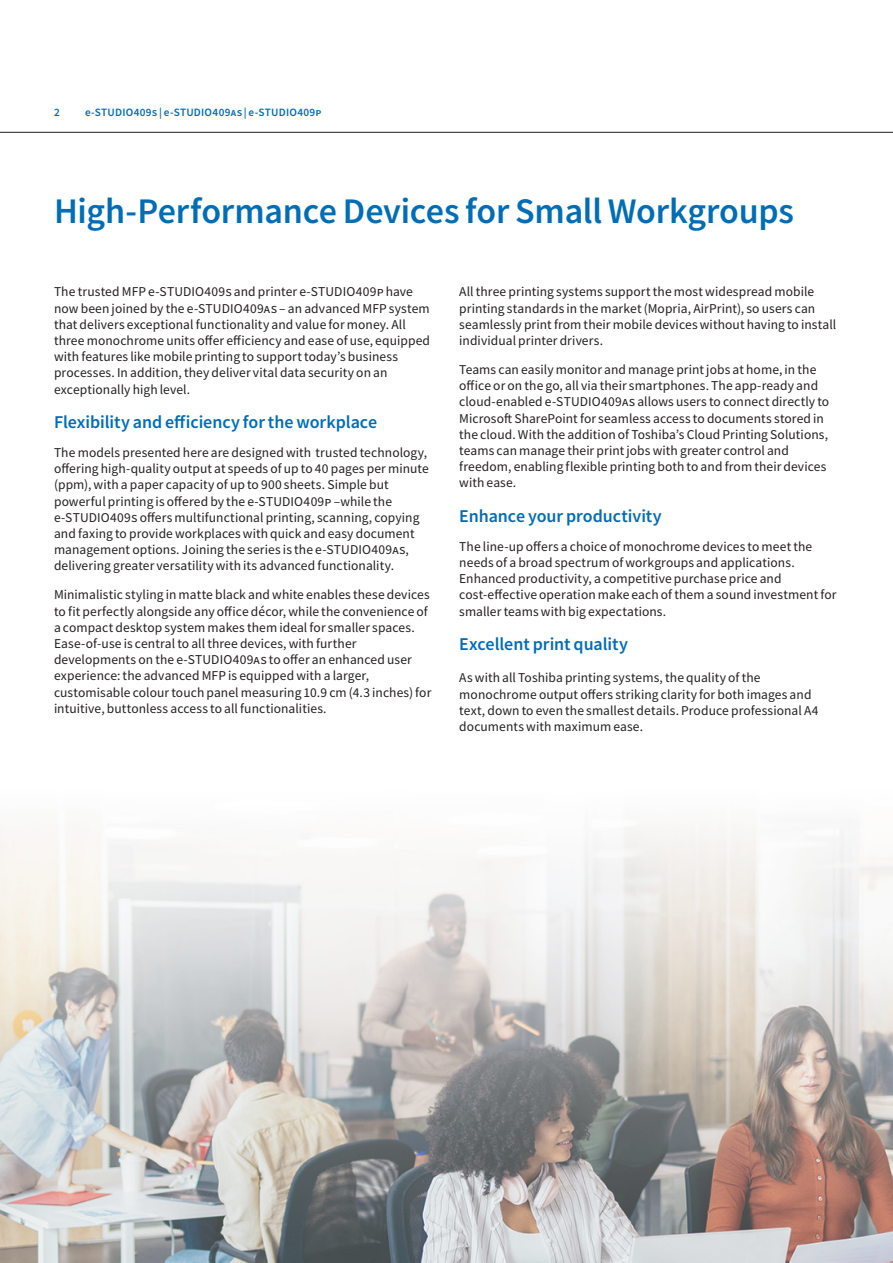
<style>
.page{position:relative;width:893px;height:1263px;background:#fff}
.page>*{position:absolute;margin:0;border:0;box-sizing:border-box;transform-origin:0 0}
.Headline_24pt{font:500 36px "Toshiba Sans";letter-spacing:-.01em;color:#006db7}
.Continuous_text_9pt{font:500 18px "Toshiba Sans";letter-spacing:-.005em;color:#006db7}
.Subheadline_12pt{font:500 18px "Toshiba Sans";letter-spacing:-.005em;color:#006db7}
.Continuous_text_9pt-2{font:13.5px/16.2px "Toshiba Sans";letter-spacing:.01em;color:#231f20}
.Subheadline_12pt-2{font:13.5px/16.2px "Toshiba Sans";letter-spacing:.005em;color:#231f20}
.t1{font:500 11.25px "Toshiba Sans";letter-spacing:.025em;color:#006db7}
</style>
<div class="page">
<hr style="left:0;top:132px;width:893px;height:1px;background:#231f20">
<img style="left:0;top:825px;width:893px;height:438px">
<p class="t1" style="left:54px;top:104px;width:7px">2</p>
<p class="t1" style="left:85px;top:104px;width:238px">e-STUDIO409s | e-STUDIO409as | e-STUDIO409p</p>
<p class="Headline_24pt" style="left:54px;top:187px;width:742px">High-Performance Devices for Small Workgroups</p>
<p class="Continuous_text_9pt-2" style="left:54px;top:284px;width:378px">The trusted MFP e-STUDIO409s and printer e-STUDIO409p have now been joined by the e-STUDIO409as – an advanced MFP system that delivers exceptional functionality and value for money. All three monochrome units offer efficiency and ease of use, equipped with features like mobile printing to support today’s business processes. In addition, they deliver vital data security on an exceptionally high level.</p>
<p class="Continuous_text_9pt" style="left:54px;top:410px;width:325px">Flexibility and efficiency for the workplace</p>
<p class="Continuous_text_9pt-2" style="left:54px;top:444px;width:376px">The models presented here are designed with trusted technology, offering high-quality output at speeds of up to 40 pages per minute (ppm), with a paper capacity of up to 900 sheets. Simple but powerful printing is offered by the e-STUDIO409p –while the e-STUDIO409s offers multifunctional printing, scanning, copying and faxing to provide workplaces with quick and easy document management options. Joining the series is the e-STUDIO409as, delivering greater versatility with its advanced functionality.</p>
<p class="Continuous_text_9pt-2" style="left:54px;top:587px;width:379px">Minimalistic styling in matte black and white enables these devices to fit perfectly alongside any office décor, while the convenience of a compact desktop system makes them ideal for smaller spaces.<br>Ease-of-use is central to all three devices, with further developments on the e-STUDIO409as to offer an enhanced user experience: the advanced MFP is equipped with a larger, customisable colour touch panel measuring 10.9 cm (4.3 inches) for intuitive, buttonless access to all functionalities.</p>
<p class="Continuous_text_9pt-2" style="left:459px;top:284px;width:379px">All three printing systems support the most widespread mobile printing standards in the market (Mopria, AirPrint), so users can seamlessly print from their mobile devices without having to install individual printer drivers.</p>
<p class="Continuous_text_9pt-2" style="left:459px;top:361px;width:372px">Teams can easily monitor and manage print jobs at home, in the office or on the go, all via their smartphones. The app-ready and cloud-enabled e-STUDIO409as allows users to connect directly to Microsoft SharePoint for seamless access to documents stored in the cloud. With the addition of Toshiba’s Cloud Printing Solutions, teams can manage their print jobs with greater control and freedom, enabling flexible printing both to and from their devices with ease.</p>
<p class="Continuous_text_9pt" style="left:459px;top:504px;width:204px">Enhance your productivity</p>
<p class="Continuous_text_9pt-2" style="left:459px;top:538px;width:379px">The line-up offers a choice of monochrome devices to meet the needs of a broad spectrum of workgroups and applications.<br>Enhanced productivity, a competitive purchase price and cost-effective operation make each of them a sound investment for smaller teams with big expectations.</p>
<p class="Subheadline_12pt" style="left:459px;top:632px;width:170px">Excellent print quality</p>
<p class="Subheadline_12pt-2" style="left:459px;top:670px;width:361px">As with all Toshiba printing systems, the quality of the monochrome output offers striking clarity for both images and text, down to even the smallest details. Produce professional A4 documents with maximum ease.</p>
</div>
